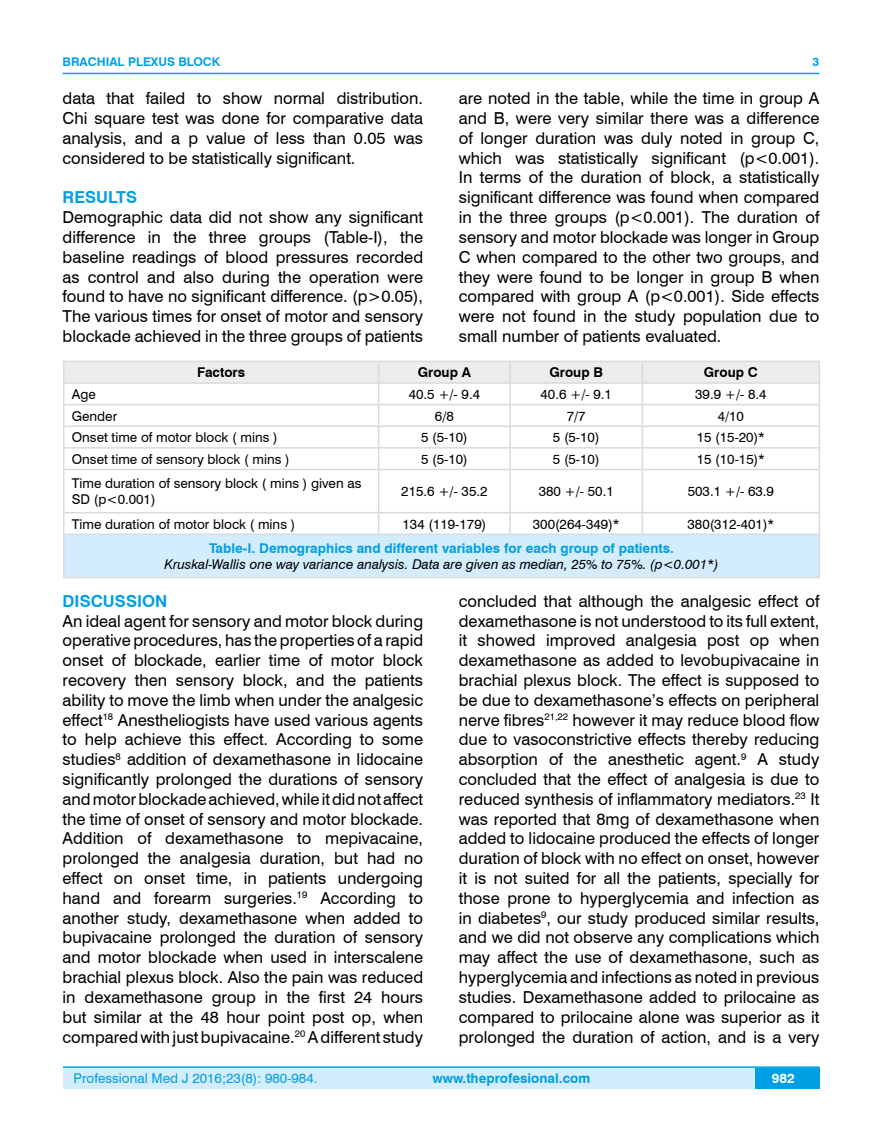
<style>
.page{position:relative;width:882px;height:1145px;background:#fff}
.page>*{position:absolute;margin:0;border:0;box-sizing:border-box;transform-origin:0 0}
.t1{font:16.5px/19.8px "Swiss 721 BT";color:#000;text-align:justify}
.t2{font:700 16.5px "Swiss 721 BT";color:#009fe3}
.t3{font:13.5px/16.2px "Swiss 721 BT";color:#000}
.t4{font:700 13.5px "Swiss 721 BT";color:#009fe3}
.t5{font:italic 13.5px "Swiss 721 BT";color:#000}
.t6{font:13.5px "Swiss 721 BT";color:#009fe3}
.t7{font:700 13.5px "Swiss 721 BT";color:#000}
.t8{font:700 13.5px "Swiss 721 BT";color:#fff}
.t9{font:700 12px "Swiss 721 BT";color:#009fe3}
</style>
<div class="page">
<div style="left:63px;top:1067px;width:756px;height:21px;background:#d4edfc"></div>
<hr style="left:63px;top:1066px;width:756px;height:2px;background:#009fe3">
<div style="left:754px;top:1068px;width:65px;height:20px;background:#009fe3"></div>
<hr style="left:63px;top:73px;width:756px;height:1px;background:#009fe3">
<div style="left:64px;top:534px;width:755px;height:43px;background:#d4edfc"></div>
<svg style="left:63px;top:361px;width:756px;height:108px"></svg>
<hr style="left:63px;top:469px;width:315px;height:1px;background:#dadada">
<hr style="left:63px;top:470px;width:1px;height:42px;background:#dadada">
<hr style="left:378px;top:469px;width:132px;height:1px;background:#dadada">
<hr style="left:378px;top:470px;width:1px;height:42px;background:#dadada">
<hr style="left:510px;top:469px;width:132px;height:1px;background:#dadada">
<hr style="left:509px;top:470px;width:1px;height:42px;background:#dadada">
<hr style="left:642px;top:469px;width:177px;height:1px;background:#dadada">
<hr style="left:641px;top:470px;width:1px;height:42px;background:#dadada">
<hr style="left:818px;top:470px;width:1px;height:42px;background:#dadada">
<hr style="left:63px;top:512px;width:315px;height:1px;background:#dadada">
<svg style="left:63px;top:513px;width:1px;height:20px"></svg>
<hr style="left:378px;top:512px;width:132px;height:1px;background:#dadada">
<svg style="left:378px;top:513px;width:1px;height:20px"></svg>
<hr style="left:510px;top:512px;width:132px;height:1px;background:#dadada">
<svg style="left:509px;top:513px;width:1px;height:20px"></svg>
<hr style="left:642px;top:512px;width:177px;height:1px;background:#dadada">
<svg style="left:641px;top:513px;width:1px;height:20px"></svg>
<svg style="left:818px;top:513px;width:1px;height:20px"></svg>
<hr style="left:63px;top:533px;width:315px;height:2px;background:#dadada">
<hr style="left:63px;top:535px;width:1px;height:42px;background:#dadada">
<hr style="left:378px;top:533px;width:132px;height:2px;background:#dadada">
<hr style="left:510px;top:533px;width:132px;height:2px;background:#dadada">
<hr style="left:642px;top:533px;width:177px;height:2px;background:#dadada">
<hr style="left:818px;top:535px;width:1px;height:42px;background:#dadada">
<hr style="left:63px;top:577px;width:315px;height:1px;background:#dadada">
<hr style="left:378px;top:577px;width:132px;height:1px;background:#dadada">
<hr style="left:510px;top:577px;width:132px;height:1px;background:#dadada">
<hr style="left:642px;top:577px;width:177px;height:1px;background:#dadada">
<p class="t9" style="left:63px;top:53px;width:159px">BRACHIAL PLEXUS BLOCK</p>
<p class="t1" style="left:63px;top:88px;width:362px">data that failed to show normal distribution.<br>Chi square test was done for comparative data analysis, and a p value of less than 0.05 was considered to be statistically significant.</p>
<p class="t2" style="left:63px;top:186px;width:76px">RESULTS</p>
<p class="t1" style="left:63px;top:207px;width:362px">Demographic data did not show any significant difference in the three groups (Table-I), the baseline readings of blood pressures recorded as control and also during the operation were found to have no significant difference. (p&gt;0.05), The various times for onset of motor and sensory blockade achieved in the three groups of patients</p>
<p class="t9" style="left:812px;top:53px;width:8px">3</p>
<p class="t1" style="left:458px;top:88px;width:362px">are noted in the table, while the time in group A and B, were very similar there was a difference of longer duration was duly noted in group C, which was statistically significant (p&lt;0.001).<br>In terms of the duration of block, a statistically significant difference was found when compared in the three groups (p&lt;0.001). The duration of sensory and motor blockade was longer in Group C when compared to the other two groups, and they were found to be longer in group B when compared with group A (p&lt;0.001). Side effects were not found in the study population due to small number of patients evaluated.</p>
<p class="t7" style="left:197px;top:363px;width:49px">Factors</p>
<p class="t7" style="left:417px;top:363px;width:55px">Group A</p>
<p class="t7" style="left:549px;top:363px;width:55px">Group B</p>
<p class="t7" style="left:703px;top:363px;width:56px">Group C</p>
<p class="t3" style="left:72px;top:385px;width:26px">Age</p>
<p class="t3" style="left:408px;top:385px;width:73px">40.5 +/- 9.4</p>
<p class="t3" style="left:540px;top:385px;width:73px">40.6 +/- 9.1</p>
<p class="t3" style="left:694px;top:385px;width:73px">39.9 +/- 8.4</p>
<p class="t3" style="left:72px;top:407px;width:47px">Gender</p>
<p class="t3" style="left:434px;top:407px;width:20px">6/8</p>
<p class="t3" style="left:566px;top:407px;width:20px">7/7</p>
<p class="t3" style="left:717px;top:407px;width:28px">4/10</p>
<p class="t3" style="left:72px;top:429px;width:207px">Onset time of motor block ( mins )</p>
<p class="t3" style="left:421px;top:429px;width:48px">5 (5-10)</p>
<p class="t3" style="left:552px;top:429px;width:48px">5 (5-10)</p>
<p class="t3" style="left:696px;top:429px;width:70px">15 (15-20)*</p>
<p class="t3" style="left:72px;top:450px;width:219px">Onset time of sensory block ( mins )</p>
<p class="t3" style="left:421px;top:450px;width:48px">5 (5-10)</p>
<p class="t3" style="left:552px;top:450px;width:48px">5 (5-10)</p>
<p class="t3" style="left:696px;top:450px;width:70px">15 (10-15)*</p>
<p class="t3" style="left:72px;top:475px;width:291px">Time duration of sensory block ( mins ) given as<br>SD (p&lt;0.001)</p>
<p class="t3" style="left:401px;top:483px;width:88px">215.6 +/- 35.2</p>
<p class="t3" style="left:538px;top:483px;width:77px">380 +/- 50.1</p>
<p class="t3" style="left:687px;top:483px;width:88px">503.1 +/- 63.9</p>
<p class="t3" style="left:72px;top:515px;width:225px">Time duration of motor block ( mins )</p>
<p class="t3" style="left:402px;top:515px;width:85px">134 (119-179)</p>
<p class="t3" style="left:532px;top:515px;width:88px">300(264-349)*</p>
<p class="t3" style="left:687px;top:515px;width:88px">380(312-401)*</p>
<p class="t4" style="left:209px;top:539px;width:466px">Table-I. Demographics and different variables for each group of patients.</p>
<p class="t5" style="left:164px;top:555px;width:555px">Kruskal-Wallis one way variance analysis. Data are given as median, 25% to 75%. (p&lt;0.001*)</p>
<p class="t2" style="left:63px;top:589px;width:106px">DISCUSSION</p>
<p class="t1" style="left:63px;top:610px;width:362px">An ideal agent for sensory and motor block during operative procedures, has the properties of a rapid onset of blockade, earlier time of motor block recovery then sensory block, and the patients ability to move the limb when under the analgesic effect<sup>18</sup> Anestheliogists have used various agents to help achieve this effect. According to some studies<sup>8</sup> addition of dexamethasone in lidocaine significantly prolonged the durations of sensory and motor blockade achieved, while it did not affect the time of onset of sensory and motor blockade.<br>Addition of dexamethasone to mepivacaine, prolonged the analgesia duration, but had no effect on onset time, in patients undergoing hand and forearm surgeries.<sup>19</sup> According to another study, dexamethasone when added to bupivacaine prolonged the duration of sensory and motor blockade when used in interscalene brachial plexus block. Also the pain was reduced in dexamethasone group in the first 24 hours but similar at the 48 hour point post op, when compared with just bupivacaine.<sup>20</sup> A different study</p>
<p class="t1" style="left:458px;top:590px;width:362px">concluded that although the analgesic effect of dexamethasone is not understood to its full extent, it showed improved analgesia post op when dexamethasone as added to levobupivacaine in brachial plexus block. The effect is supposed to be due to dexamethasone’s effects on peripheral nerve fibres<sup>21,22</sup> however it may reduce blood flow due to vasoconstrictive effects thereby reducing absorption of the anesthetic agent.<sup>9</sup> A study concluded that the effect of analgesia is due to reduced synthesis of inflammatory mediators.<sup>23</sup> It was reported that 8mg of dexamethasone when added to lidocaine produced the effects of longer duration of block with no effect on onset, however it is not suited for all the patients, specially for those prone to hyperglycemia and infection as in diabetes<sup>9</sup>, our study produced similar results, and we did not observe any complications which may affect the use of dexamethasone, such as hyperglycemia and infections as noted in previous studies. Dexamethasone added to prilocaine as compared to prilocaine alone was superior as it prolonged the duration of action, and is a very</p>
<p class="t6" style="left:74px;top:1069px;width:245px">Professional Med J 2016;23(8): 980-984.</p>
<p class="t4" style="left:432px;top:1069px;width:159px">www.theprofesional.com</p>
<p class="t8" style="left:771px;top:1069px;width:24px">982</p>
</div>
